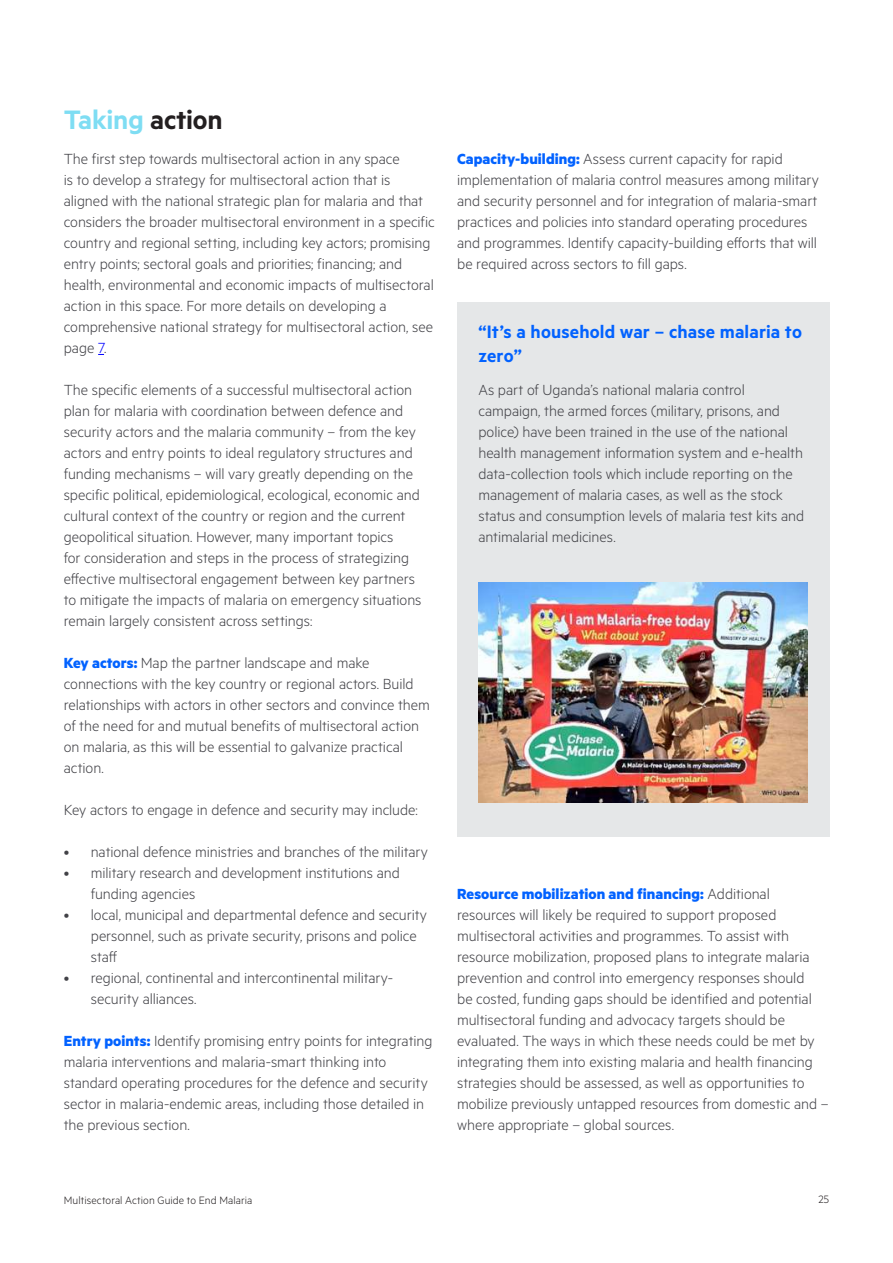
<style>
.page{position:relative;width:893px;height:1263px;background:#fff}
.page>*{position:absolute;margin:0;border:0;box-sizing:border-box;transform-origin:0 0}
.t1{font:600 30px "Metric";letter-spacing:-.005em;color:#7eddf3}
.t2{font:600 20.25px/24px "Metric";letter-spacing:.005em;color:#0262ff}
.t3{font:300 16.5px/21px "Metric";letter-spacing:-.005em;color:#414146}
.t4{font:300 12px "Metric";letter-spacing:.01em;color:#231f20}
.s1{color:#231f20}
.s2{color:#00f}
.s3{font-weight:700;color:#0262ff}
</style>
<div class="page">
<div style="left:457px;top:302px;width:372px;height:534px;background:#e5e7e8"></div>
<img style="left:478px;top:582px;width:330px;height:220px">
<h1 class="t1" style="left:64px;top:102px;width:160px">Taking <span class="s1">action</span></h1>
<p class="t3" style="left:64px;top:148px;width:373px">The first step towards multisectoral action in any space<br>is to develop a strategy for multisectoral action that is aligned with the national strategic plan for malaria and that considers the broader multisectoral environment in a specific country and regional setting, including key actors; promising entry points; sectoral goals and priorities; financing; and health, environmental and economic impacts of multisectoral action in this space. For more details on developing a comprehensive national strategy for multisectoral action, see page <span class="s2">7</span>.</p>
<p class="t3" style="left:64px;top:379px;width:359px">The specific elements of a successful multisectoral action plan for malaria with coordination between defence and security actors and the malaria community – from the key actors and entry points to ideal regulatory structures and funding mechanisms – will vary greatly depending on the specific political, epidemiological, ecological, economic and cultural context of the country or region and the current geopolitical situation. However, many important topics<br>for consideration and steps in the process of strategizing effective multisectoral engagement between key partners to mitigate the impacts of malaria on emergency situations remain largely consistent across settings:</p>
<p class="t3" style="left:64px;top:652px;width:368px"><span class="s3">Key actors:</span> Map the partner landscape and make connections with the key country or regional actors. Build relationships with actors in other sectors and convince them of the need for and mutual benefits of multisectoral action on malaria, as this will be essential to galvanize practical action.</p>
<p class="t3" style="left:64px;top:799px;width:356px">Key actors to engage in defence and security may include:</p>
<p class="t3" style="left:64px;top:841px;width:366px">• national defence ministries and branches of the military</p>
<p class="t3" style="left:91px;top:862px;width:311px;text-indent:-27px">• military research and development institutions and funding agencies</p>
<p class="t3" style="left:91px;top:904px;width:338px;text-indent:-27px">• local, municipal and departmental defence and security personnel, such as private security, prisons and police staff</p>
<p class="t3" style="left:91px;top:967px;width:304px;text-indent:-27px">• regional, continental and intercontinental military&shy;security alliances.</p>
<p class="t3" style="left:64px;top:1030px;width:370px"><span class="s3">Entry points:</span> Identify promising entry points for integrating malaria interventions and malaria-smart thinking into standard operating procedures for the defence and security sector in malaria-endemic areas, including those detailed in the previous section.</p>
<p class="t3" style="left:457px;top:148px;width:363px"><span class="s3">Capacity-building:</span> Assess current capacity for rapid implementation of malaria control measures among military and security personnel and for integration of malaria-smart practices and policies into standard operating procedures and programmes. Identify capacity-building efforts that will be required across sectors to fill gaps.</p>
<p class="t2" style="left:478px;top:319px;width:325px">“It’s a household war – chase malaria to zero”</p>
<p class="t3" style="left:478px;top:379px;width:327px">As part of Uganda’s national malaria control campaign, the armed forces (military, prisons, and police) have been trained in the use of the national health management information system and e-health data-collection tools which include reporting on the management of malaria cases, as well as the stock status and consumption levels of malaria test kits and antimalarial medicines.</p>
<p class="t3" style="left:457px;top:883px;width:373px"><span class="s3">Resource mobilization and financing:</span> Additional resources will likely be required to support proposed multisectoral activities and programmes. To assist with resource mobilization, proposed plans to integrate malaria prevention and control into emergency responses should<br>be costed, funding gaps should be identified and potential multisectoral funding and advocacy targets should be evaluated. The ways in which these needs could be met by integrating them into existing malaria and health financing strategies should be assessed, as well as opportunities to mobilize previously untapped resources from domestic and – where appropriate – global sources.</p>
<p class="t4" style="left:64px;top:1193px;width:190px">Multisectoral Action Guide to End Malaria</p>
<p class="t4" style="left:818px;top:1192px;width:12px">25</p>
</div>
